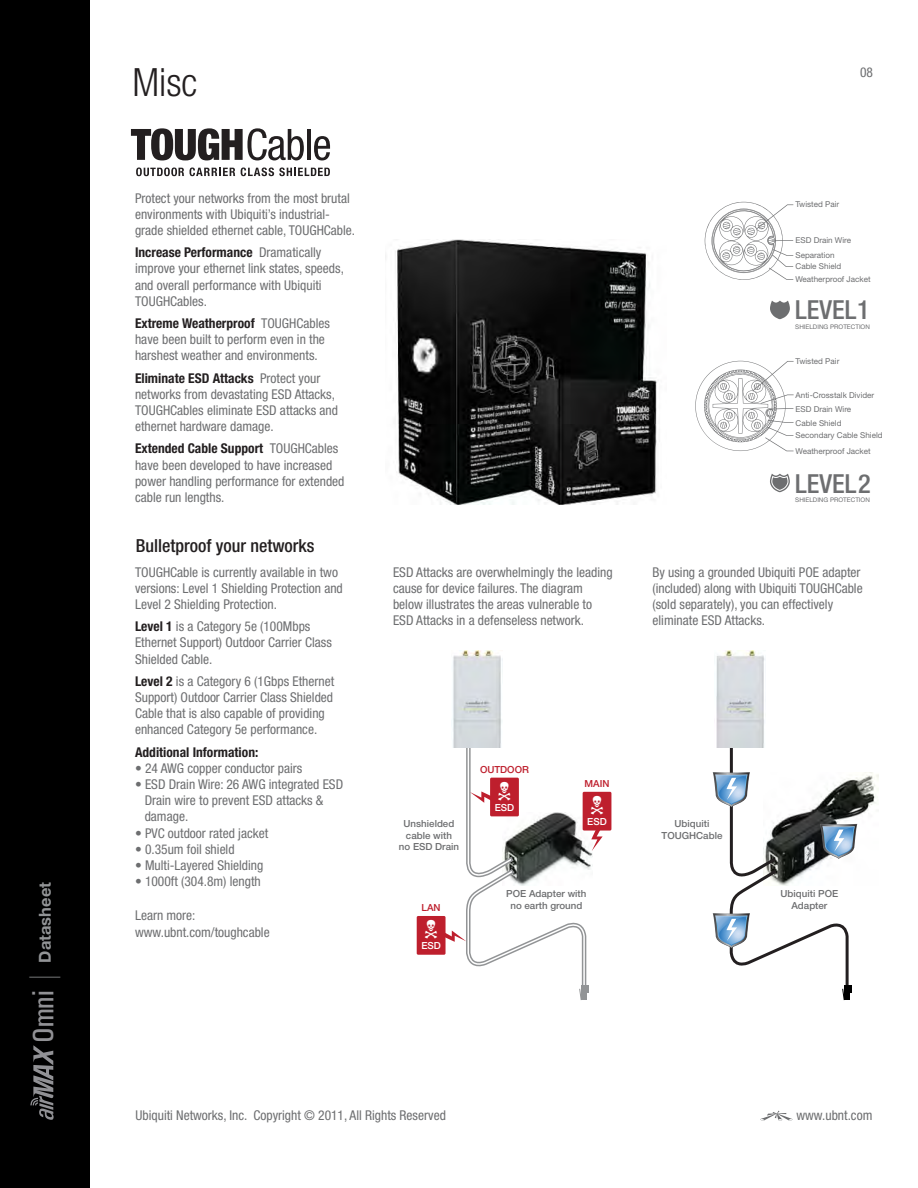
<style>
.page{position:relative;width:918px;height:1188px;background:#fff}
.page>*{position:absolute;margin:0;border:0;box-sizing:border-box;transform-origin:0 0}
.t1{font:300 condensed 39px "Helvetica Neue LT Std";color:#231f20}
.t2{font:500 30.15px "Univers Condensed";color:#919195}
.t3{font:500 condensed 26.25px "Helvetica Neue LT Std";color:#6d6e70}
.t4{font:500 condensed 18px "Helvetica Neue LT Std";color:#231f20}
.t5{font:700 16.5px "Helvetica Neue LT Std";color:#929496}
.t6{font:condensed 13.5px/16.2px "Helvetica Neue LT Std";color:#6d6e70}
.t7{font:700 condensed 13.5px "Helvetica Neue LT Std";color:#231f20}
.t8{font:500 9.75px/11.7px "Helvetica Neue LT Std";color:#6d6e70;text-align:center}
.t9{font:500 9.75px "Helvetica Neue LT Std";color:#be1f2d}
.t10{font:500 9.75px "Helvetica Neue LT Std";color:#fff}
.t11{font:8.1px/14.4px "Helvetica Neue LT Std";color:#6d6e70}
.t12{font:6.3px "Helvetica Neue LT Std";color:#6d6e70}
.s1{font-family:"Helvetica Neue LT Std";font-weight:300;font-size:31.05px;color:#808284}
.s2{font-weight:700;color:#231f20}
</style>
<div class="page">
<img style="left:857px;top:772px;width:21px;height:53px">
<svg style="left:760px;top:1111px;width:32px;height:10px"></svg>
<svg style="left:136px;top:168px;width:48px;height:8px"></svg>
<svg style="left:190px;top:168px;width:45px;height:8px"></svg>
<svg style="left:241px;top:168px;width:89px;height:8px"></svg>
<svg style="left:131px;top:128px;width:173px;height:32px"></svg>
<hr style="left:307px;top:129px;width:4px;height:31px;background:#231f20">
<svg style="left:314px;top:136px;width:16px;height:24px"></svg>
<svg style="left:705px;top:202px;width:88px;height:78px"></svg>
<svg style="left:695px;top:361px;width:99px;height:90px"></svg>
<img style="left:395px;top:239px;width:262px;height:265px">
<svg style="left:713px;top:747px;width:144px;height:253px"></svg>
<svg style="left:770px;top:474px;width:20px;height:18px"></svg>
<svg style="left:770px;top:301px;width:20px;height:18px"></svg>
<div style="left:583px;top:792px;width:28px;height:39px;background:#be1f2d;border-radius:2px"></div>
<div style="left:417px;top:916px;width:29px;height:39px;background:#be1f2d;border-radius:2px"></div>
<img style="left:453px;top:651px;width:48px;height:46px">
<img style="left:716px;top:651px;width:49px;height:96px">
<div style="left:0;top:0;width:89px;height:1188px;background:#000"></div>
<svg style="left:30px;top:1045px;width:24px;height:75px"></svg>
<svg style="left:443px;top:697px;width:160px;height:303px"></svg>
<p class="t5" style="left:35px;top:963px;width:82px;rotate:-90deg">Datasheet</p>
<p class="t2" style="left:25px;top:1043px;width:69px;rotate:-90deg">Omni <span class="s1">|</span></p>
<p class="t1" style="left:132px;top:60px;width:66px">Misc</p>
<p class="t6" style="left:135px;top:190px;width:222px">Protect your networks from the most brutal environments with Ubiquiti’s industrial&shy;grade shielded ethernet cable, TOUGHCable.</p>
<p class="t6" style="left:135px;top:244px;width:210px"><span class="s2">Increase Performance</span> Dramatically improve your ethernet link states, speeds, and overall performance with Ubiquiti TOUGHCables.</p>
<p class="t6" style="left:135px;top:315px;width:196px"><span class="s2">Extreme Weatherproof</span> TOUGHCables have been built to perform even in the harshest weather and environments.</p>
<p class="t6" style="left:135px;top:370px;width:204px"><span class="s2">Eliminate ESD Attacks</span> Protect your networks from devastating ESD Attacks, TOUGHCables eliminate ESD attacks and ethernet hardware damage.</p>
<p class="t6" style="left:135px;top:440px;width:211px"><span class="s2">Extended Cable Support</span> TOUGHCables have been developed to have increased power handling performance for extended cable run lengths.</p>
<p class="t4" style="left:136px;top:535px;width:180px">Bulletproof your networks</p>
<p class="t6" style="left:135px;top:564px;width:209px">TOUGHCable is currently available in two versions: Level 1 Shielding Protection and<br>Level 2 Shielding Protection.</p>
<p class="t6" style="left:135px;top:618px;width:198px"><span class="s2">Level 1</span> is a Category 5e (100Mbps<br>Ethernet Support) Outdoor Carrier Class<br>Shielded Cable.</p>
<p class="t6" style="left:135px;top:673px;width:201px"><span class="s2">Level 2</span> is a Category 6 (1Gbps Ethernet Support) Outdoor Carrier Class Shielded Cable that is also capable of providing enhanced Category 5e performance.</p>
<p class="t7" style="left:135px;top:744px;width:125px">Additional Information:</p>
<p class="t6" style="left:135px;top:760px;width:169px">• 24 AWG copper conductor pairs</p>
<p class="t6" style="left:145px;top:776px;width:200px;text-indent:-10px">• ESD Drain Wire: 26 AWG integrated ESD<br>Drain wire to prevent ESD attacks &amp; damage.</p>
<p class="t6" style="left:135px;top:825px;width:135px">• PVC outdoor rated jacket</p>
<p class="t6" style="left:135px;top:841px;width:101px">• 0.35um foil shield</p>
<p class="t6" style="left:135px;top:857px;width:130px">• Multi-Layered Shielding</p>
<p class="t6" style="left:135px;top:873px;width:127px">• 1000ft (304.8m) length</p>
<p class="t6" style="left:135px;top:907px;width:136px">Learn more: www.ubnt.com/toughcable</p>
<p class="t6" style="left:860px;top:64px;width:14px">08</p>
<p class="t11" style="left:796px;top:197px;width:45px">Twisted Pair</p>
<p class="t11" style="left:796px;top:233px;width:57px">ESD Drain Wire<br>Separation</p>
<p class="t11" style="left:796px;top:260px;width:77px;line-height:12.5px">Cable Shield<br>Weatherproof Jacket</p>
<p class="t3" style="left:795px;top:295px;width:76px">LEVEL1</p>
<p class="t12" style="left:795px;top:323px;width:76px">SHIELDING PROTECTION</p>
<p class="t11" style="left:796px;top:354px;width:45px">Twisted Pair</p>
<p class="t11" style="left:796px;top:388px;width:80px">Anti-Crosstalk Divider<br>ESD Drain Wire<br>Cable Shield</p>
<p class="t11" style="left:796px;top:428px;width:89px;line-height:15.9px">Secondary Cable Shield<br>Weatherproof Jacket</p>
<p class="t3" style="left:795px;top:468px;width:77px">LEVEL2</p>
<p class="t12" style="left:795px;top:496px;width:76px">SHIELDING PROTECTION</p>
<p class="t6" style="left:393px;top:564px;width:221px">ESD Attacks are overwhelmingly the leading cause for device failures. The diagram below illustrates the areas vulnerable to ESD Attacks in a defenseless network.</p>
<p class="t6" style="left:653px;top:564px;width:212px">By using a grounded Ubiquiti POE adapter (included) along with Ubiquiti TOUGHCable (sold separately), you can effectively eliminate ESD Attacks.</p>
<p class="t8" style="left:399px;top:817px;width:62px">Unshielded cable with<br>no ESD Drain</p>
<p class="t9" style="left:422px;top:902px;width:21px">LAN</p>
<p class="t10" style="left:421px;top:940px;width:21px">ESD</p>
<p class="t9" style="left:480px;top:763px;width:50px">OUTDOOR</p>
<p class="t10" style="left:495px;top:801px;width:21px">ESD</p>
<p class="t9" style="left:585px;top:778px;width:26px">MAIN</p>
<p class="t10" style="left:587px;top:815px;width:21px">ESD</p>
<p class="t8" style="left:506px;top:888px;width:82px">POE Adapter with no earth ground</p>
<p class="t8" style="left:662px;top:817px;width:62px">Ubiquiti<br>TOUGHCable</p>
<p class="t8" style="left:781px;top:888px;width:59px">Ubiquiti POE<br>Adapter</p>
<p class="t6" style="left:135px;top:1107px;width:312px">Ubiquiti Networks, Inc. Copyright © 2011, All Rights Reserved</p>
<p class="t6" style="left:796px;top:1107px;width:77px">www.ubnt.com</p>
</div>
